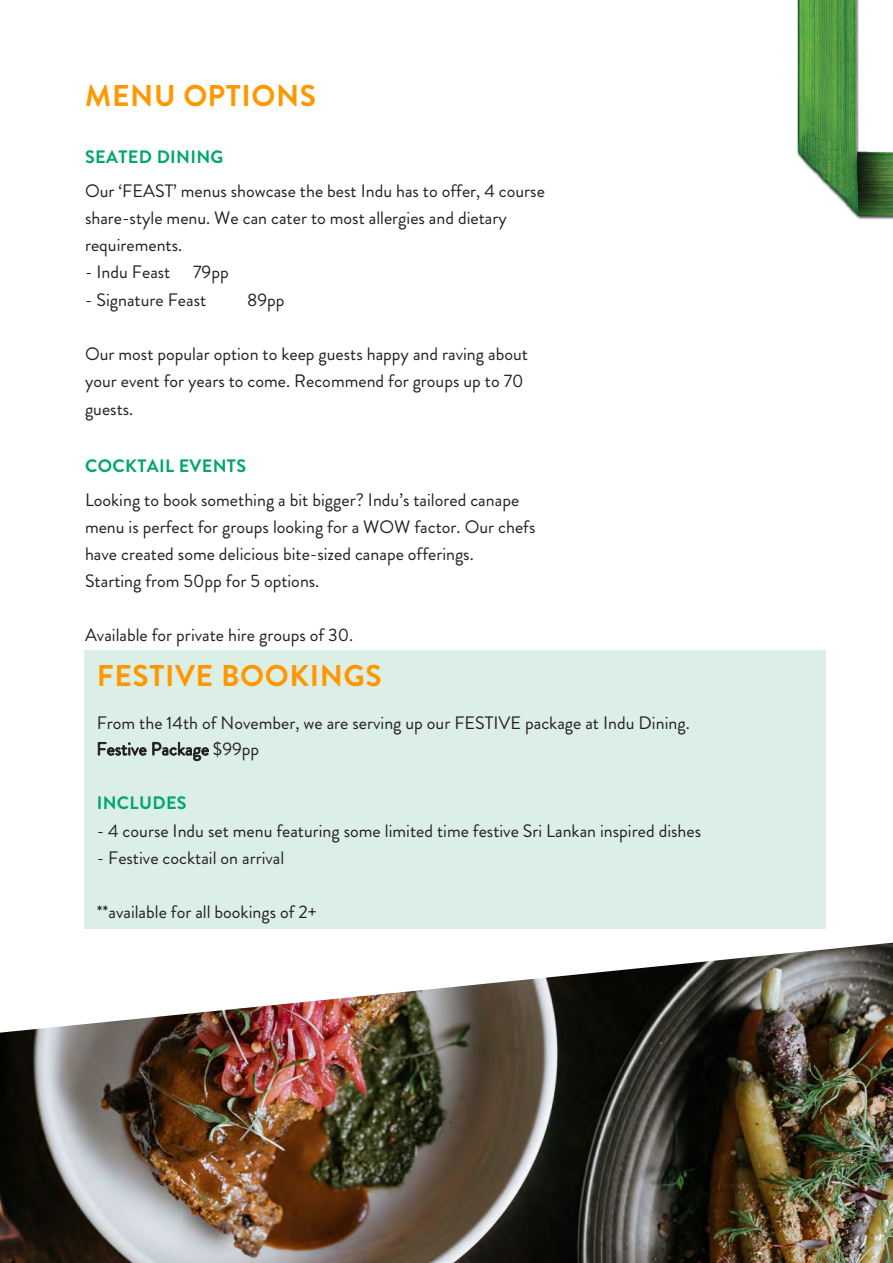
<style>
.page{position:relative;width:893px;height:1263px;background:#fff}
.page>*{position:absolute;margin:0;border:0;box-sizing:border-box;transform-origin:0 0}
.t1{font:700 30px "Brandon Grotesque";letter-spacing:.02em;color:#ff9800}
.t2{font:18px/27.2px "Brandon Grotesque";color:#231f20}
.t3{font:700 18px "Brandon Grotesque";letter-spacing:.02em;color:#00a66c}
.s1{font-weight:700;color:#00a66c}
</style>
<div class="page">
<img style="left:0;top:943px;width:893px;height:320px">
<img style="left:797px;top:0;width:96px;height:220px">
<div style="left:84px;top:650px;width:742px;height:278px;background:#dcefe6"></div>
<p class="t1" style="left:85px;top:78px;width:232px">MENU OPTIONS</p>
<p class="t2" style="left:85px;top:139px;width:461px;line-height:34.3px"><span class="s1">SEATED DINING<br></span>Our ‘FEAST’ menus showcase the best Indu has to offer, 4 course</p>
<p class="t2" style="left:85px;top:204px;width:423px">share-style menu. We can cater to most allergies and dietary requirements.</p>
<p class="t2" style="left:85px;top:259px;width:87px">- Indu Feast</p>
<p class="t2" style="left:193px;top:259px;width:37px">79pp</p>
<p class="t2" style="left:85px;top:286px;width:123px">- Signature Feast</p>
<p class="t2" style="left:247px;top:286px;width:39px">89pp</p>
<p class="t2" style="left:85px;top:341px;width:444px">Our most popular option to keep guests happy and raving about your event for years to come. Recommend for groups up to 70 guests.</p>
<p class="t2" style="left:85px;top:448px;width:436px;line-height:35px"><span class="s1">COCKTAIL EVENTS<br></span>Looking to book something a bit bigger? Indu’s tailored canape</p>
<p class="t2" style="left:85px;top:514px;width:452px">menu is perfect for groups looking for a WOW factor. Our chefs have created some delicious bite-sized canape offerings.<br>Starting from 50pp for 5 options.</p>
<p class="t2" style="left:85px;top:621px;width:270px">Available for private hire groups of 30.</p>
<h1 class="t1" style="left:97px;top:658px;width:286px">FESTIVE BOOKINGS</h1>
<p class="t2" style="left:96px;top:709px;width:595px;line-height:26.2px">From the 14th of November, we are serving up our FESTIVE package at Indu Dining.<br>Festive Package $99pp</p>
<p class="t3" style="left:97px;top:793px;width:92px">INCLUDES</p>
<p class="t2" style="left:97px;top:817px;width:606px">- 4 course Indu set menu featuring some limited time festive Sri Lankan inspired dishes</p>
<p class="t2" style="left:97px;top:844px;width:189px">- Festive cocktail on arrival</p>
<p class="t2" style="left:97px;top:898px;width:222px">**available for all bookings of 2+</p>
</div>
